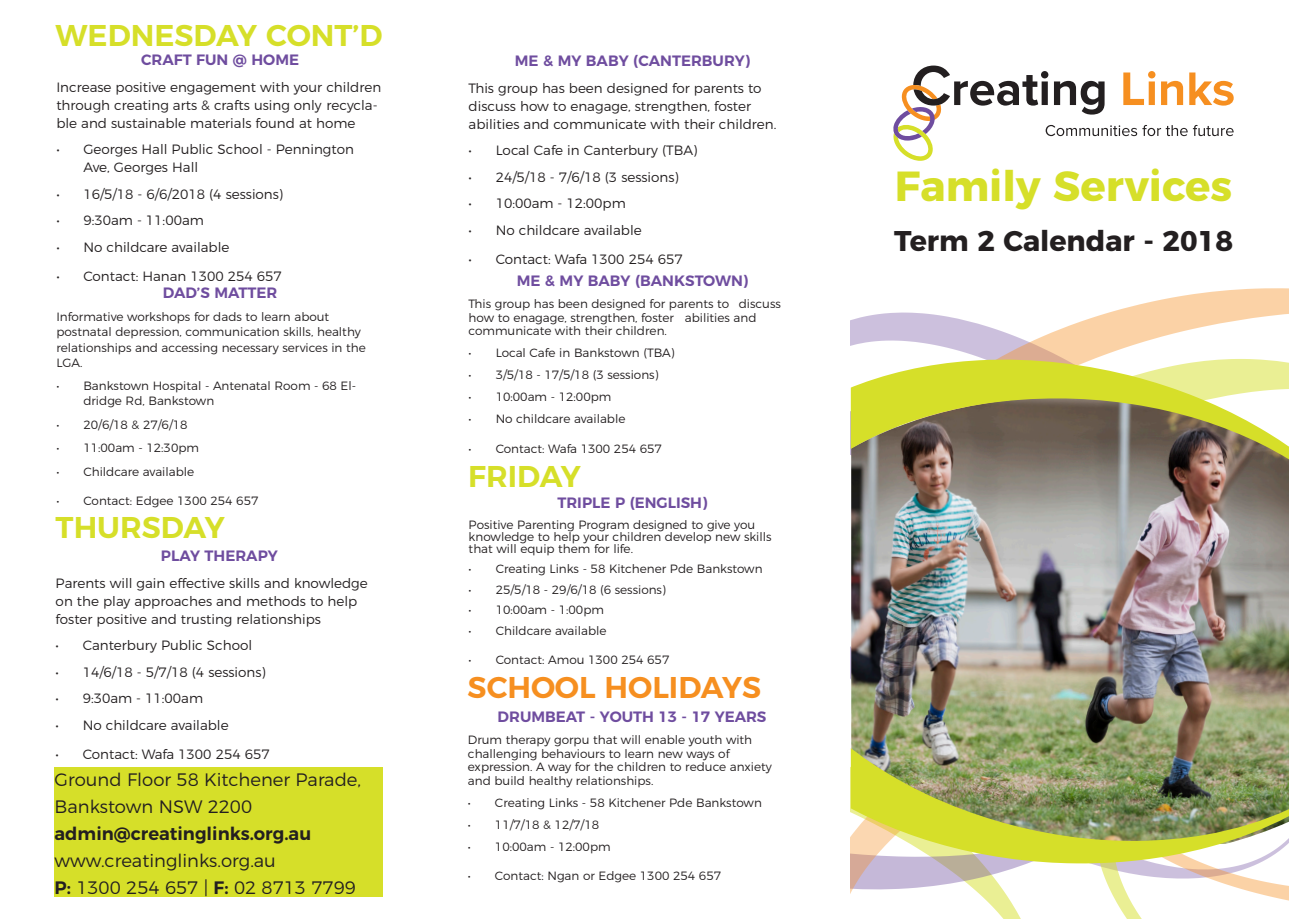
<style>
.page{position:relative;width:1289px;height:919px;background:#fff}
.page>*{position:absolute;margin:0;border:0;box-sizing:border-box;transform-origin:0 0}
.t1{font:700 42px "Montserrat";color:#d6df29}
.Main_Heading_Caps_Wh{font:600 30px "Montserrat";color:#d6df29}
.Main_Heading_Caps_Or{font:600 30px "Montserrat";color:#d6df29}
.Main_Heading_Caps_Or-2{font:600 30px "Montserrat";color:#f68f20}
.t2{font:700 28.5px "Montserrat";color:#231f20}
.Body_Text{font:300 18px/27px "Montserrat";color:#231f20}
.Main_Heading_Caps_Wh-2{font:600 15px "Montserrat";color:#6f4d9f}
.Main_Heading_Caps_Wh-3{font:300 13.5px/18px "Montserrat";color:#231f20}
.Main_Heading_Caps_Wh-4{font:300 12px/13.5px "Montserrat";color:#231f20}
.s1{font-weight:600}
</style>
<div class="page">
<svg style="left:893px;top:66px;width:340px;height:95px"></svg>
<svg style="left:856px;top:288px;width:432px;height:69px"></svg>
<svg style="left:850px;top:863px;width:438px;height:55px"></svg>
<img style="left:850px;top:357px;width:438px;height:506px">
<div style="left:55px;top:766px;width:328px;height:130px;background:#d6df29"></div>
<p class="Main_Heading_Caps_Wh" style="left:56px;top:11px;width:328px">WEDNESDAY CONT’D</p>
<p class="Main_Heading_Caps_Wh-2" style="left:141px;top:48px;width:159px">CRAFT FUN @ HOME</p>
<p class="Main_Heading_Caps_Wh-3" style="left:56px;top:77px;width:326px">Increase positive engagement with your children through creating arts &amp; crafts using only recycla&shy;ble and sustainable materials found at home</p>
<p class="Main_Heading_Caps_Wh-3" style="left:83px;top:139px;width:272px;text-indent:-27px">• Georges Hall Public School - Pennington<br>Ave, Georges Hall</p>
<p class="Main_Heading_Caps_Wh-3" style="left:56px;top:184px;width:228px">• 16/5/18 - 6/6/2018 (4 sessions)</p>
<p class="Main_Heading_Caps_Wh-3" style="left:56px;top:210px;width:149px">• 9:30am - 11:00am</p>
<p class="Main_Heading_Caps_Wh-3" style="left:56px;top:237px;width:174px">• No childcare available</p>
<p class="Main_Heading_Caps_Wh-3" style="left:56px;top:266px;width:227px">• Contact: Hanan 1300 254 657</p>
<p class="Main_Heading_Caps_Wh-2" style="left:163px;top:280px;width:116px">DAD’S MATTER</p>
<p class="Main_Heading_Caps_Wh-4" style="left:56px;top:308px;width:311px;line-height:15px">Informative workshops for dads to learn about postnatal depression, communication skills, healthy relationships and accessing necessary services in the LGA.</p>
<p class="Main_Heading_Caps_Wh-4" style="left:83px;top:377px;width:274px;line-height:15px;text-indent:-27px">• Bankstown Hospital - Antenatal Room - 68 El&shy;dridge Rd, Bankstown</p>
<p class="Main_Heading_Caps_Wh-4" style="left:56px;top:416px;width:133px">• 20/6/18 &amp; 27/6/18</p>
<p class="Main_Heading_Caps_Wh-4" style="left:56px;top:440px;width:144px">• 11:00am - 12:30pm</p>
<p class="Main_Heading_Caps_Wh-4" style="left:56px;top:463px;width:139px">• Childcare available</p>
<p class="Main_Heading_Caps_Wh-4" style="left:56px;top:493px;width:204px">• Contact: Edgee 1300 254 657</p>
<p class="Main_Heading_Caps_Or" style="left:56px;top:503px;width:170px">THURSDAY</p>
<p class="Main_Heading_Caps_Wh-2" style="left:161px;top:543px;width:118px">PLAY THERAPY</p>
<p class="Main_Heading_Caps_Wh-3" style="left:56px;top:572px;width:313px">Parents will gain effective skills and knowledge on the play approaches and methods to help foster positive and trusting relationships</p>
<p class="Main_Heading_Caps_Wh-3" style="left:56px;top:635px;width:198px">• Canterbury Public School</p>
<p class="Main_Heading_Caps_Wh-3" style="left:56px;top:661px;width:212px">• 14/6/18 - 5/7/18 (4 sessions)</p>
<p class="Main_Heading_Caps_Wh-3" style="left:56px;top:688px;width:149px">• 9:30am - 11:00am</p>
<p class="Main_Heading_Caps_Wh-3" style="left:56px;top:714px;width:174px">• No childcare available</p>
<p class="Main_Heading_Caps_Wh-3" style="left:56px;top:744px;width:216px">• Contact: Wafa 1300 254 657</p>
<p class="Body_Text" style="left:55px;top:764px;width:308px">Ground Floor 58 Kitchener Parade,<br>Bankstown NSW 2200 <span class="s1">admin@creatinglinks.org.au </span>www.creatinglinks.org.au<br><span class="s1">P:</span> 1300 254 657 | <span class="s1">F:</span> 02 8713 7799</p>
<p class="Main_Heading_Caps_Wh-2" style="left:515px;top:49px;width:237px">ME &amp; MY BABY (CANTERBURY)</p>
<p class="Main_Heading_Caps_Wh-3" style="left:468px;top:78px;width:309px">This group has been designed for parents to discuss how to enagage, strengthen, foster abilities and communicate with their children.</p>
<p class="Main_Heading_Caps_Wh-3" style="left:468px;top:140px;width:230px">• Local Cafe in Canterbury (TBA)</p>
<p class="Main_Heading_Caps_Wh-3" style="left:468px;top:167px;width:212px">• 24/5/18 - 7/6/18 (3 sessions)</p>
<p class="Main_Heading_Caps_Wh-3" style="left:468px;top:193px;width:159px">• 10:00am - 12:00pm</p>
<p class="Main_Heading_Caps_Wh-3" style="left:468px;top:220px;width:174px">• No childcare available</p>
<p class="Main_Heading_Caps_Wh-3" style="left:468px;top:249px;width:216px">• Contact: Wafa 1300 254 657</p>
<p class="Main_Heading_Caps_Wh-2" style="left:516px;top:269px;width:233px">ME &amp; MY BABY (BANKSTOWN)</p>
<p class="Main_Heading_Caps_Wh-4" style="left:468px;top:296px;width:314px">This group has been designed for parents to discuss how to enagage, strengthen, foster abilities and communicate with their children.</p>
<p class="Main_Heading_Caps_Wh-4" style="left:468px;top:345px;width:207px">• Local Cafe in Bankstown (TBA)</p>
<p class="Main_Heading_Caps_Wh-4" style="left:468px;top:367px;width:191px">• 3/5/18 - 17/5/18 (3 sessions)</p>
<p class="Main_Heading_Caps_Wh-4" style="left:468px;top:389px;width:144px">• 10:00am - 12:00pm</p>
<p class="Main_Heading_Caps_Wh-4" style="left:468px;top:411px;width:158px">• No childcare available</p>
<p class="Main_Heading_Caps_Wh-4" style="left:468px;top:441px;width:195px">• Contact: Wafa 1300 254 657</p>
<p class="Main_Heading_Caps_Or" style="left:468px;top:452px;width:114px">FRIDAY</p>
<p class="Main_Heading_Caps_Wh-2" style="left:557px;top:490px;width:151px">TRIPLE P (ENGLISH)</p>
<p class="Main_Heading_Caps_Wh-4" style="left:468px;top:517px;width:304px;line-height:12px">Positive Parenting Program designed to give you knowledge to help your children develop new skills that will equip them for life.</p>
<p class="Main_Heading_Caps_Wh-4" style="left:468px;top:561px;width:295px">• Creating Links - 58 Kitchener Pde Bankstown</p>
<p class="Main_Heading_Caps_Wh-4" style="left:468px;top:581px;width:199px">• 25/5/18 - 29/6/18 (6 sessions)</p>
<p class="Main_Heading_Caps_Wh-4" style="left:468px;top:602px;width:137px">• 10:00am - 1:00pm</p>
<p class="Main_Heading_Caps_Wh-4" style="left:468px;top:622px;width:139px">• Childcare available</p>
<p class="Main_Heading_Caps_Wh-4" style="left:468px;top:652px;width:202px">• Contact: Amou 1300 254 657</p>
<p class="Main_Heading_Caps_Or-2" style="left:467px;top:662px;width:295px">SCHOOL HOLIDAYS</p>
<p class="Main_Heading_Caps_Wh-2" style="left:497px;top:704px;width:270px">DRUMBEAT - YOUTH 13 - 17 YEARS</p>
<p class="Main_Heading_Caps_Wh-4" style="left:468px;top:732px;width:305px">Drum therapy gorpu that will enable youth with challenging behaviours to learn new ways of expression. A way for the children to reduce anxiety and build healthy relationships.</p>
<p class="Main_Heading_Caps_Wh-4" style="left:468px;top:794px;width:295px">• Creating Links - 58 Kitchener Pde Bankstown</p>
<p class="Main_Heading_Caps_Wh-4" style="left:468px;top:816px;width:133px">• 11/7/18 &amp; 12/7/18</p>
<p class="Main_Heading_Caps_Wh-4" style="left:468px;top:838px;width:144px">• 10:00am - 12:00pm</p>
<p class="Main_Heading_Caps_Wh-4" style="left:468px;top:868px;width:255px">• Contact: Ngan or Edgee 1300 254 657</p>
<p class="t1" style="left:895px;top:152px;width:338px">Family Services</p>
<p class="t2" style="left:894px;top:217px;width:340px">Term 2 Calendar - 2018</p>
</div>
